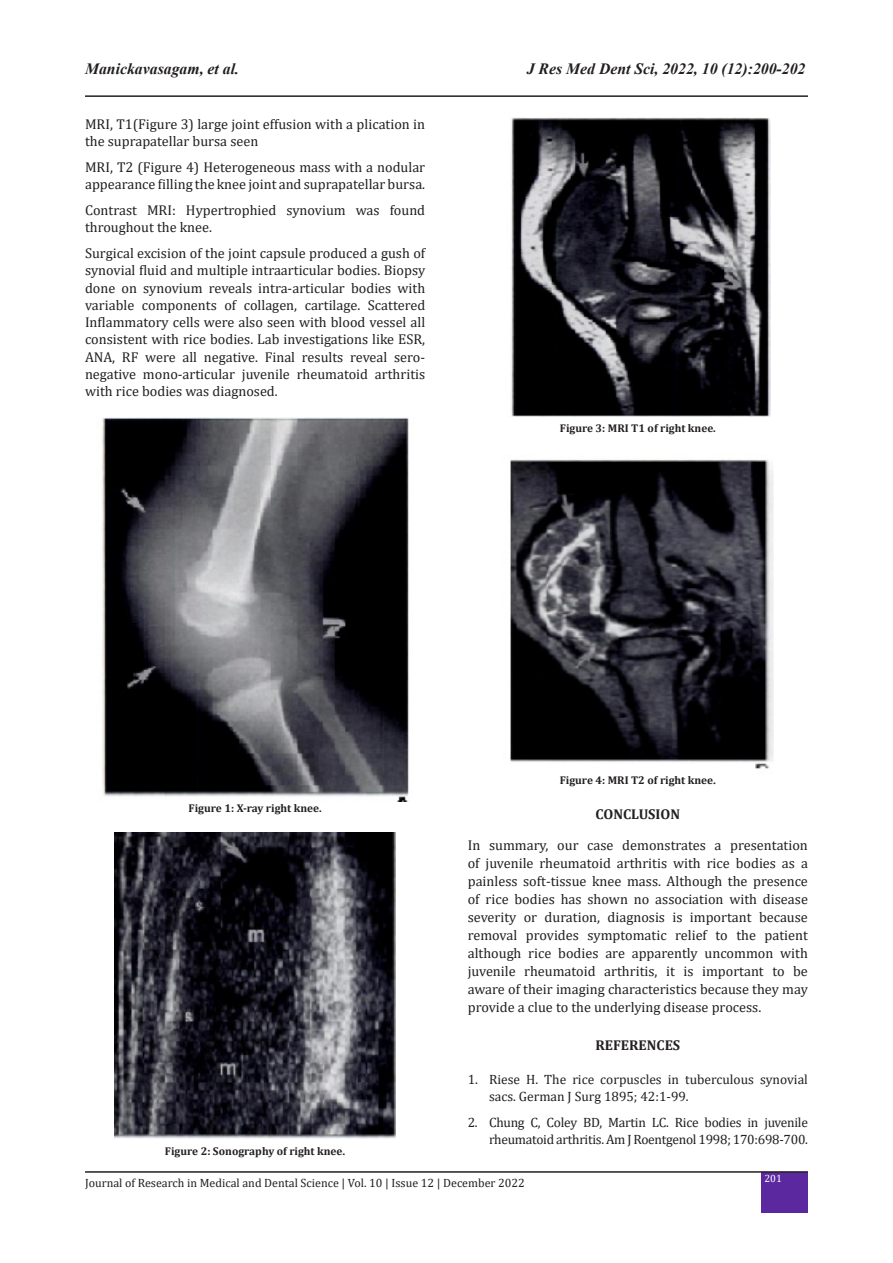
<style>
.page{position:relative;width:893px;height:1263px;background:#fff}
.page>*{position:absolute;margin:0;border:0;box-sizing:border-box;transform-origin:0 0}
.t1{font:italic 700 15.75px "Times New Roman";color:#231f20}
.bd{font:14.25px/17.2px "Cambria";color:#231f20}
.t2{font:700 14.25px "Cambria";color:#231f20}
.t3{font:13.5px/17.2px "Cambria";letter-spacing:-.02em;color:#231f20;text-align:right}
.t4{font:13.5px/17.2px "Cambria";color:#231f20}
.t5{font:12px "Cambria";color:#231f20}
.t6{font:700 11.25px "Cambria";color:#231f20}
.t7{font:10.5px "Cambria";color:#fff}
.s1{font-family:"Times New Roman"}
</style>
<div class="page">
<hr style="left:85px;top:95px;width:723px;height:2px;background:#231f20">
<div style="left:762px;top:1172px;width:46px;height:41px;background:#5b289f"></div>
<hr style="left:85px;top:1171px;width:723px;height:2px;background:#231f20">
<img style="left:102px;top:417px;width:307px;height:385px">
<img style="left:114px;top:833px;width:282px;height:305px">
<img style="left:511px;top:118px;width:259px;height:299px">
<img style="left:510px;top:459px;width:264px;height:310px">
<p class="t1" style="left:85px;top:58px;width:156px">Manickavasagam, et al.</p>
<p class="t1" style="left:527px;top:58px;width:280px">J Res Med Dent Sci, 2022, 10 (12):200-202</p>
<p class="bd" style="left:85px;top:115px;width:342px">MRI, T1(Figure 3) large joint effusion with a plication in the suprapatellar bursa seen</p>
<p class="bd" style="left:85px;top:159px;width:342px">MRI, T2 (Figure 4) Heterogeneous mass with a nodular appearance filling the knee joint and suprapatellar bursa.</p>
<p class="bd" style="left:85px;top:202px;width:342px">Contrast MRI: Hypertrophied synovium was found throughout the knee.</p>
<p class="bd" style="left:85px;top:245px;width:342px;text-align:justify">Surgical excision of the joint capsule produced a gush of synovial fluid and multiple intraarticular bodies. Biopsy done on synovium reveals intra-articular bodies with variable components of collagen, cartilage. Scattered Inflammatory cells were also seen with blood vessel all consistent with rice bodies. Lab investigations like ESR, ANA, RF were all negative. Final results reveal sero&shy;negative mono-articular juvenile rheumatoid arthritis with rice bodies was diagnosed.</p>
<p class="t6" style="left:560px;top:421px;width:158px">Figure 3: MRI T1 of right knee.</p>
<p class="t6" style="left:189px;top:800px;width:135px">Figure 1: X-ray right knee.</p>
<p class="t6" style="left:165px;top:1143px;width:182px">Figure 2: Sonography of right knee<span class="s1">.</span></p>
<p class="t6" style="left:560px;top:772px;width:158px">Figure 4: MRI T2 of right knee<span class="s1">.</span></p>
<p class="t2" style="left:595px;top:804px;width:86px">CONCLUSION</p>
<p class="bd" style="left:468px;top:836px;width:342px;line-height:18px;text-align:justify">In summary, our case demonstrates a presentation of juvenile rheumatoid arthritis with rice bodies as a painless soft-tissue knee mass. Although the presence of rice bodies has shown no association with disease severity or duration, diagnosis is important because removal provides symptomatic relief to the patient although rice bodies are apparently uncommon with juvenile rheumatoid arthritis, it is important to be aware of their imaging characteristics because they may provide a clue to the underlying disease process.</p>
<p class="t2" style="left:595px;top:1035px;width:86px">REFERENCES</p>
<p class="t4" style="left:489px;top:1070px;width:320px;text-indent:-21px">1. Riese H. The rice corpuscles in tuberculous synovial sacs. German J Surg 1895; 42:1-99.</p>
<p class="t3" style="left:468px;top:1113px;width:342px">2. Chung C, Coley BD, Martin LC. Rice bodies in juvenile rheumatoid arthritis. Am J Roentgenol 1998; 170:698-700.</p>
<p class="t5" style="left:85px;top:1176px;width:441px">Journal of Research in Medical and Dental Science | Vol. 10 | Issue 12 | December 2022</p>
<p class="t7" style="left:764px;top:1172px;width:19px">201</p>
</div>
